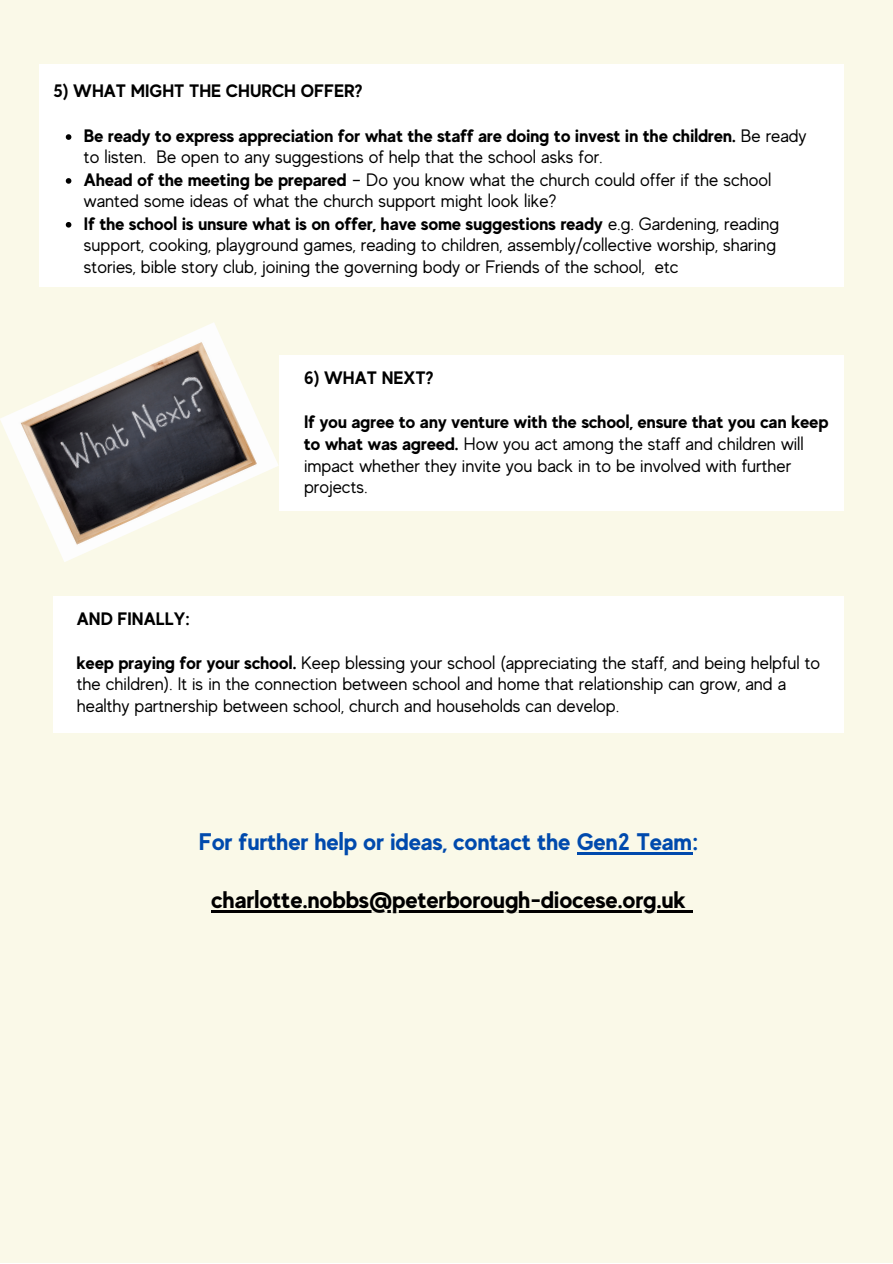
<style>
.page{position:relative;width:893px;height:1264px;background:#fff}
.page>*{position:absolute;margin:0;border:0;box-sizing:border-box;transform-origin:0 0}
.t1{font:700 24px "MADE Evolve Sans";color:#000}
.t2{font:700 24px "MADE Evolve Sans";color:#004aad}
.t3{font:18px/21.8px "MADE Evolve Sans";color:#000}
.t4{font:700 18px "MADE Evolve Sans";color:#000}
.s1{font-weight:700}
</style>
<div class="page">
<div style="left:0;top:0;width:892px;height:1262px;background:#faf9e8"></div>
<div style="left:39px;top:64px;width:804px;height:223px;background:#fff"></div>
<div style="left:53px;top:596px;width:791px;height:136px;background:#fff"></div>
<div style="left:279px;top:355px;width:564px;height:155px;background:#fff"></div>
<img style="left:0;top:322px;width:279px;height:240px">
<svg style="left:66px;top:134px;width:5px;height:6px"></svg>
<svg style="left:66px;top:178px;width:5px;height:6px"></svg>
<svg style="left:66px;top:222px;width:5px;height:5px"></svg>
<hr style="left:576px;top:852px;width:116px;height:2px;background:#004aad">
<hr style="left:211px;top:909px;width:475px;height:3px;background:#000">
<svg style="left:686px;top:910px;width:6px;height:2px"></svg>
<p class="t4" style="left:53px;top:80px;width:310px">5) WHAT MIGHT THE CHURCH OFFER?</p>
<p class="t3" style="left:84px;top:125px;width:724px"><span class="s1">Be ready to express appreciation for what the staff are doing to invest in the children.</span> Be ready to listen. Be open to any suggestions of help that the school asks for.<br><span class="s1">Ahead of the meeting be prepared</span> – Do you know what the church could offer if the school wanted some ideas of what the church support might look like?<br><span class="s1">If the school is unsure what is on offer, have some suggestions ready</span> e.g. Gardening, reading support, cooking, playground games, reading to children, assembly/collective worship, sharing stories, bible story club, joining the governing body or Friends of the school, etc</p>
<p class="t4" style="left:304px;top:367px;width:131px">6) WHAT NEXT?</p>
<p class="t3" style="left:304px;top:411px;width:526px"><span class="s1">If you agree to any venture with the school, ensure that you can keep to what was agreed.</span> How you act among the staff and children will impact whether they invite you back in to be involved with further projects.</p>
<p class="t4" style="left:77px;top:608px;width:115px">AND FINALLY:</p>
<p class="t3" style="left:77px;top:652px;width:744px;line-height:21.3px"><span class="s1">keep praying for your school.</span> Keep blessing your school (appreciating the staff, and being helpful to the children). It is in the connection between school and home that relationship can grow, and a healthy partnership between school, church and households can develop.</p>
<h1 class="t2" style="left:199px;top:827px;width:501px">For further help or ideas, contact the Gen2 Team:</h1>
<h1 class="t1" style="left:211px;top:885px;width:476px">charlotte.nobbs@peterborough-diocese.org.uk</h1>
</div>
